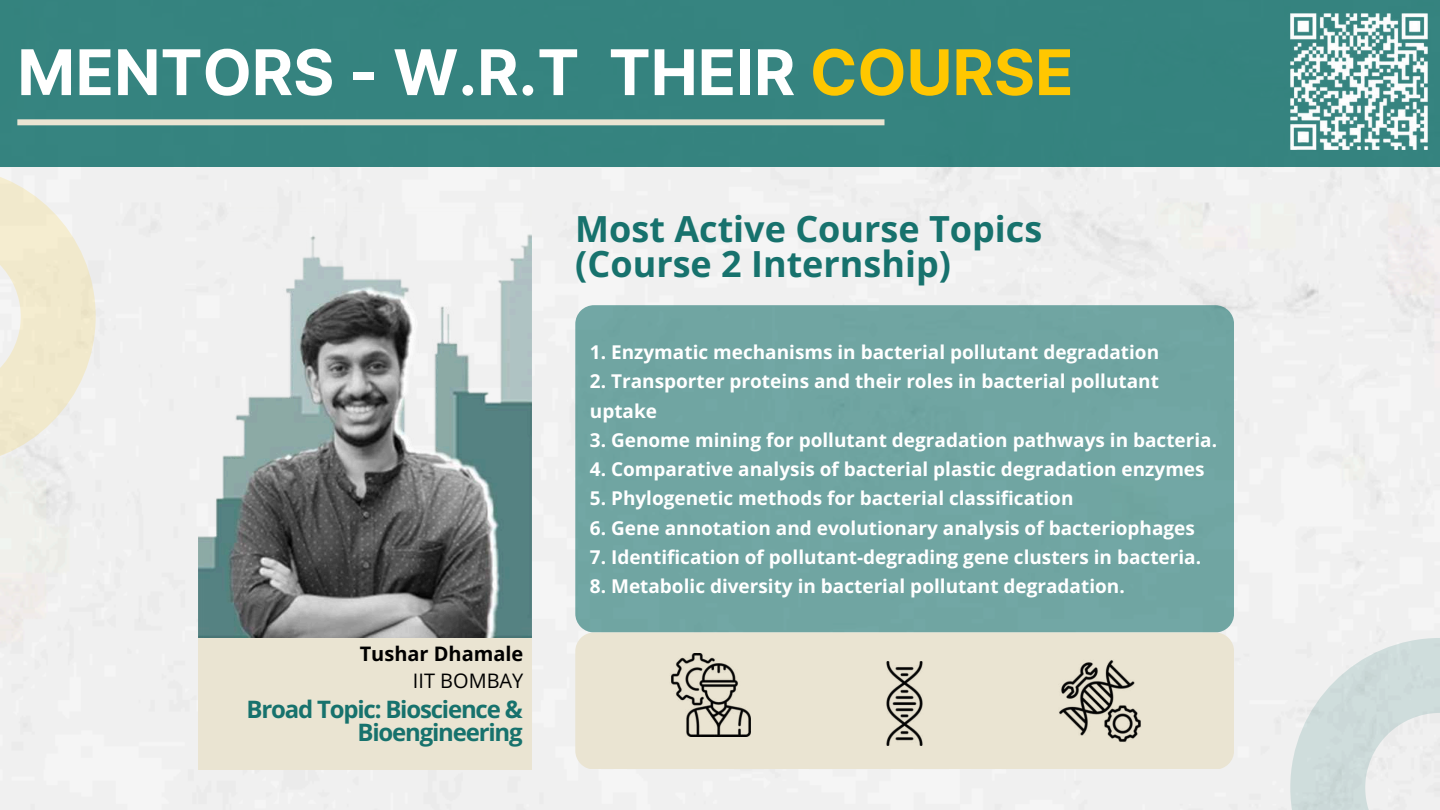
<style>
.page{position:relative;width:1440px;height:810px;background:#fff}
.page>*{position:absolute;margin:0;border:0;box-sizing:border-box;transform-origin:0 0}
.t1{font:700 63px "Inter";color:#fff}
.t2{font:700 36px/34.5px "Open Sans";color:#17726d}
.t3{font:700 24px/23.2px "Open Sans";letter-spacing:-.05em;color:#17726d;text-align:right}
.t4{font:700 20px "Open Sans";color:#000}
.t5{font:20px "Open Sans";color:#000}
.t6{font:700 19px/29.2px "Open Sans";color:#fff}
.s1{color:#ffc700}
</style>
<div class="page">
<div style="left:0;top:0;width:1440px;height:167px;background:#35837f"></div>
<div style="left:17px;top:119px;width:867px;height:6px;background:#eae4d2"></div>
<svg style="left:1290px;top:638px;width:150px;height:172px"></svg>
<svg style="left:0;top:167px;width:96px;height:299px"></svg>
<div style="left:198px;top:638px;width:334px;height:131px;background:#eae4d2"></div>
<img style="left:1291px;top:13px;width:136px;height:137px">
<div style="left:575px;top:305px;width:659px;height:327px;background:#70a5a2"></div>
<div style="left:575px;top:632px;width:659px;height:137px;background:#eae4d2"></div>
<img style="left:198px;top:208px;width:334px;height:430px">
<img style="left:669px;top:654px;width:82px;height:83px">
<img style="left:863px;top:662px;width:83px;height:83px">
<img style="left:1058px;top:659px;width:84px;height:83px">
<h1 class="t1" style="left:17px;top:26px;width:1058px">MENTORS - W.R.T THEIR <span class="s1">COURSE</span></h1>
<h2 class="t2" style="left:575px;top:211px;width:469px">Most Active Course Topics (Course 2 Internship)</h2>
<p class="t4" style="left:360px;top:639px;width:165px">Tushar Dhamale</p>
<p class="t5" style="left:413px;top:667px;width:112px">IIT BOMBAY</p>
<p class="t3" style="left:247px;top:697px;width:278px">Broad Topic: Bioscience &amp;<br>Bioengineering</p>
<p class="t6" style="left:590px;top:337px;width:571px">1. Enzymatic mechanisms in bacterial pollutant degradation</p>
<p class="t6" style="left:590px;top:366px;width:571px">2. Transporter proteins and their roles in bacterial pollutant uptake</p>
<p class="t6" style="left:590px;top:425px;width:629px">3. Genome mining for pollutant degradation pathways in bacteria.</p>
<p class="t6" style="left:590px;top:454px;width:616px">4. Comparative analysis of bacterial plastic degradation enzymes</p>
<p class="t6" style="left:590px;top:483px;width:485px">5. Phylogenetic methods for bacterial classification</p>
<p class="t6" style="left:590px;top:513px;width:607px">6. Gene annotation and evolutionary analysis of bacteriophages</p>
<p class="t6" style="left:590px;top:542px;width:613px">7. Identification of pollutant-degrading gene clusters in bacteria.</p>
<p class="t6" style="left:590px;top:571px;width:536px">8. Metabolic diversity in bacterial pollutant degradation.</p>
</div>
